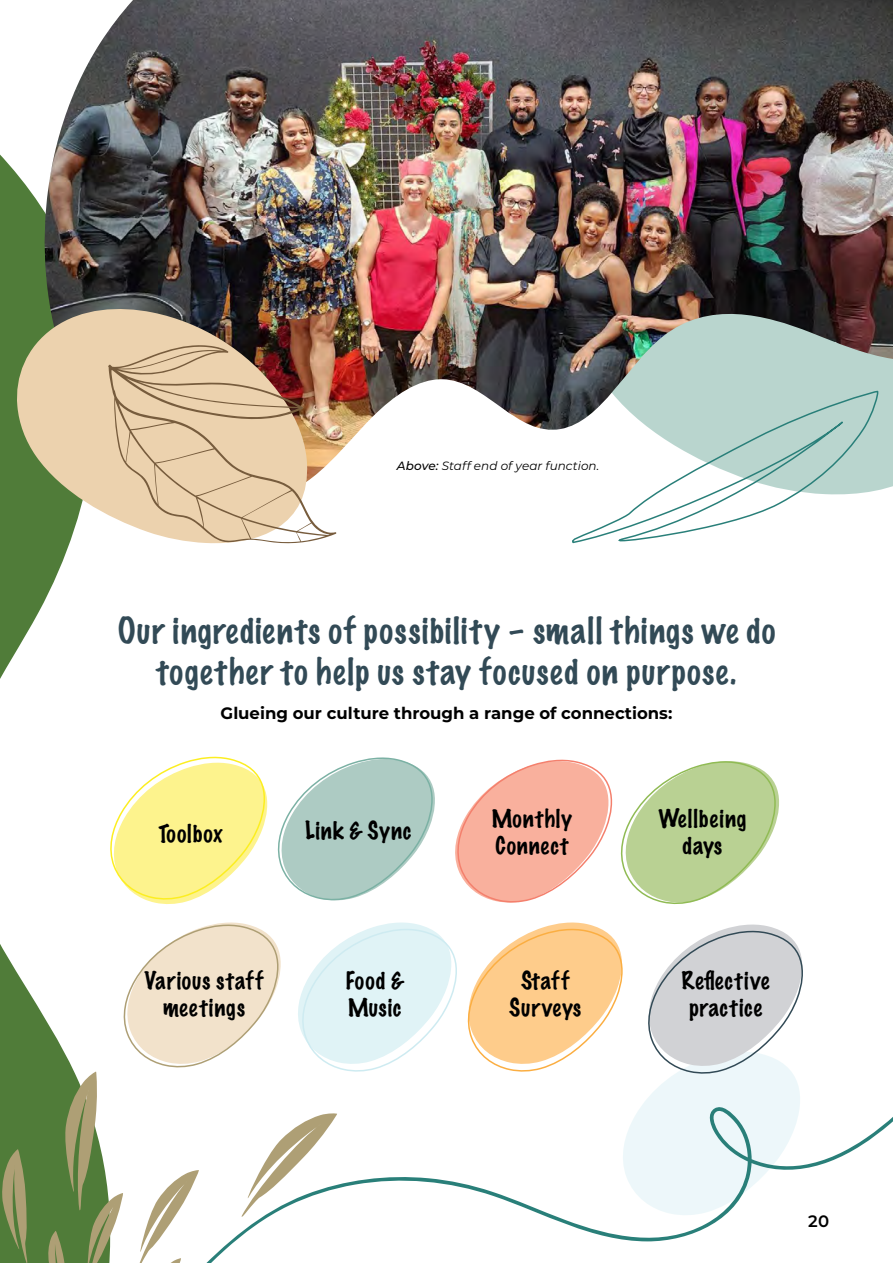
<style>
.page{position:relative;width:893px;height:1263px;background:#fff}
.page>*{position:absolute;margin:0;border:0;box-sizing:border-box;transform-origin:0 0}
.t1{font:100 33px/40.5px "Marker Felt";letter-spacing:.045em;color:#324a56;text-align:center}
.t2{font:100 22.5px/27px "Marker Felt";letter-spacing:.045em;color:#000;text-align:center}
.t3{font:100 22.5px/27px "Marker Felt";letter-spacing:.025em;color:#000}
.t4{font:700 16.5px "Montserrat";color:#000}
.t5{font:600 16.5px "Montserrat";color:#000}
.t6{font:italic 12px "Montserrat";letter-spacing:.005em;color:#000}
.s1{font-weight:500}
</style>
<div class="page">
<svg style="left:0;top:154px;width:69px;height:525px;fill:#507c39"></svg>
<img style="left:33px;top:0;width:860px;height:490px">
<svg style="left:0;top:944px;width:893px;height:319px"></svg>
<svg style="left:455px;top:759px;width:324px;height:145px"></svg>
<svg style="left:15px;top:306px;width:296px;height:239px;background:#aca480"></svg>
<svg style="left:570px;top:390px;width:309px;height:154px"></svg>
<svg style="left:108px;top:345px;width:229px;height:200px;background:#d9bd9e"></svg>
<svg style="left:110px;top:756px;width:325px;height:148px"></svg>
<svg style="left:48px;top:922px;width:761px;height:341px"></svg>
<p class="t6" style="left:397px;top:458px;width:204px"><span class="s1">Above:</span> Staff end of year function.</p>
<h1 class="t1" style="left:118px;top:610px;width:659px">Our ingredients of possibility – small things we do together to help us stay focused on purpose.</h1>
<p class="t4" style="left:221px;top:701px;width:453px">Glueing our culture through a range of connections:</p>
<p class="t2" style="left:159px;top:820px;width:66px">Toolbox</p>
<p class="t2" style="left:305px;top:816px;width:108px">Link &amp; Sync</p>
<p class="t2" style="left:145px;top:966px;width:120px">Various staff meetings</p>
<p class="t3" style="left:346px;top:966px;width:60px">Food &amp;<br>Music</p>
<p class="t2" style="left:492px;top:805px;width:82px;text-align:left">Monthly<br>Connect</p>
<p class="t2" style="left:659px;top:805px;width:89px">Wellbeing days</p>
<p class="t2" style="left:509px;top:966px;width:74px">Staff<br>Surveys</p>
<p class="t2" style="left:682px;top:966px;width:89px">Reflective practice</p>
<p class="t5" style="left:808px;top:1209px;width:22px">20</p>
</div>
